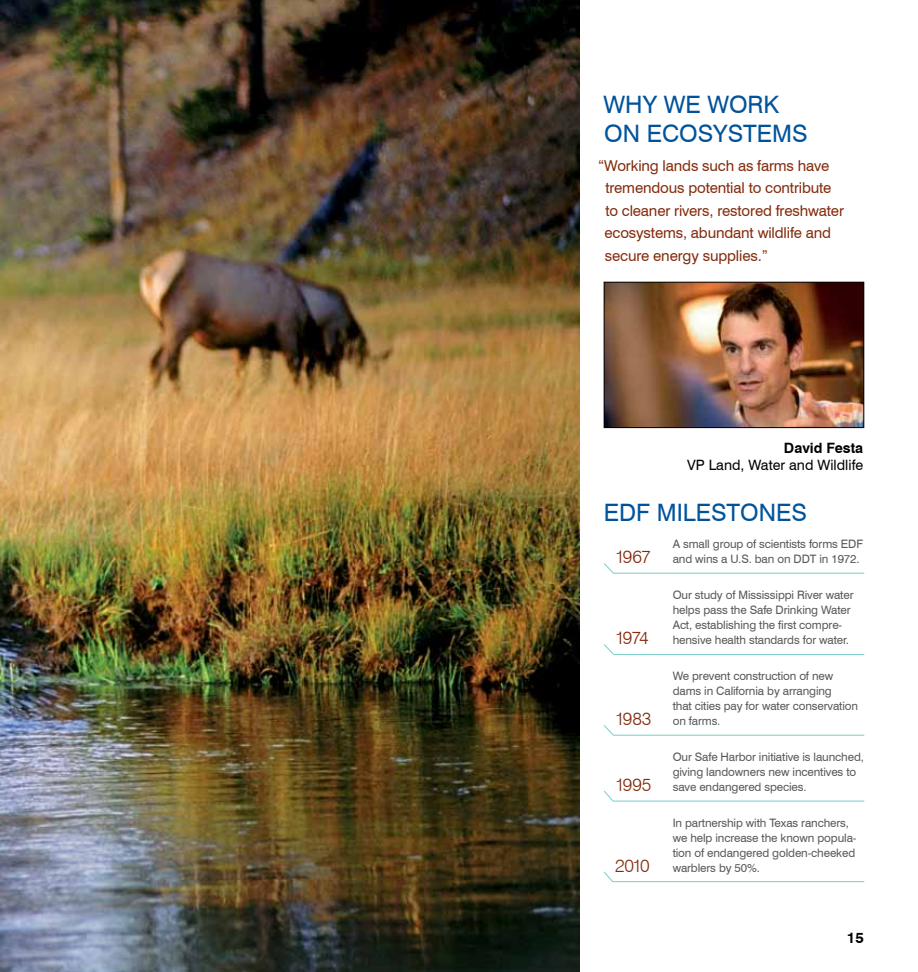
<style>
.page{position:relative;width:918px;height:972px;background:#fff}
.page>*{position:absolute;margin:0;border:0;box-sizing:border-box;transform-origin:0 0}
.t1{font:24px/28.8px "Swiss 721 BT";color:#00539b}
.t2{font:300 18px "Swiss 721 BT";letter-spacing:-.05em;color:#832c0e}
.t3{font:15px/22.5px "Swiss 721 BT";letter-spacing:-.01em;color:#832c0e}
.t4{font:700 15px "Swiss 721 BT";color:#000}
.t5{font:14.25px "Swiss 721 BT";color:#000}
.t6{font:700 14.25px "Swiss 721 BT";color:#000}
.t7{font:11.7px/15px "Swiss 721 BT";letter-spacing:-.01em;color:#58595b}
</style>
<div class="page">
<img style="left:0;top:0;width:579px;height:972px">
<img style="left:606px;top:284px;width:256px;height:142px">
<div style="left:604px;top:282px;width:260px;height:146px;border:1px solid #000"></div>
<hr style="left:614px;top:573px;width:250px;height:1px;background:#7acdc8">
<svg style="left:604px;top:563px;width:11px;height:11px"></svg>
<hr style="left:614px;top:654px;width:250px;height:1px;background:#7acdc8">
<svg style="left:604px;top:644px;width:10px;height:11px"></svg>
<hr style="left:614px;top:735px;width:250px;height:1px;background:#7acdc8">
<svg style="left:604px;top:725px;width:11px;height:11px"></svg>
<hr style="left:613px;top:801px;width:251px;height:1px;background:#7acdc8">
<svg style="left:604px;top:790px;width:10px;height:12px"></svg>
<hr style="left:613px;top:881px;width:251px;height:1px;background:#7acdc8">
<svg style="left:604px;top:871px;width:10px;height:12px"></svg>
<h1 class="t1" style="left:604px;top:90px;width:177px">Why we work on ecos</h1>
<h1 class="t1" style="left:713px;top:118px;width:30px">yste</h1>
<h1 class="t1" style="left:772px;top:118px;width:33px">ms</h1>
<p class="t3" style="left:605px;top:154px;width:241px;text-indent:-6px">“Working lands such as farms have tremendous potential to contribute to cleaner rivers, restored freshwater ecosystems, abundant wildlife and secure energy supplies.”</p>
<p class="t6" style="left:784px;top:439px;width:81px">David Festa</p>
<p class="t5" style="left:687px;top:456px;width:178px">VP Land, Water and Wildlife</p>
<h1 class="t1" style="left:604px;top:498px;width:108px">EDF milesto</h1>
<h1 class="t1" style="left:759px;top:498px;width:33px">nes</h1>
<h2 class="t2" style="left:615px;top:546px;width:37px">1967</h2>
<p class="t7" style="left:673px;top:536px;width:192px">A small group of scientists forms EDF and wins a U.S. ban on DDT in 1972.</p>
<h2 class="t2" style="left:615px;top:627px;width:35px">1974</h2>
<h2 class="t2" style="left:615px;top:708px;width:38px">1983</h2>
<h2 class="t2" style="left:615px;top:773px;width:38px">1995</h2>
<h2 class="t2" style="left:615px;top:854px;width:36px">2010</h2>
<p class="t7" style="left:673px;top:587px;width:182px">Our study of Mississippi River water helps pass the Safe Drinking Water Act, establishing the first compre&shy;hensive health standards for water.</p>
<p class="t7" style="left:673px;top:668px;width:187px">We prevent construction of new dams in California by arranging<br>that cities pay for water conservation on farms.</p>
<p class="t7" style="left:673px;top:749px;width:193px">Our Safe Harbor initiative is launched, giving landowners new incentives to save endangered species.</p>
<p class="t7" style="left:673px;top:815px;width:184px">I n partnership with Texas ranchers, we help increase the known popula&shy;tion of endangered golden-cheeked warblers by 50%.</p>
<p class="t4" style="left:847px;top:928px;width:19px">15</p>
</div>
